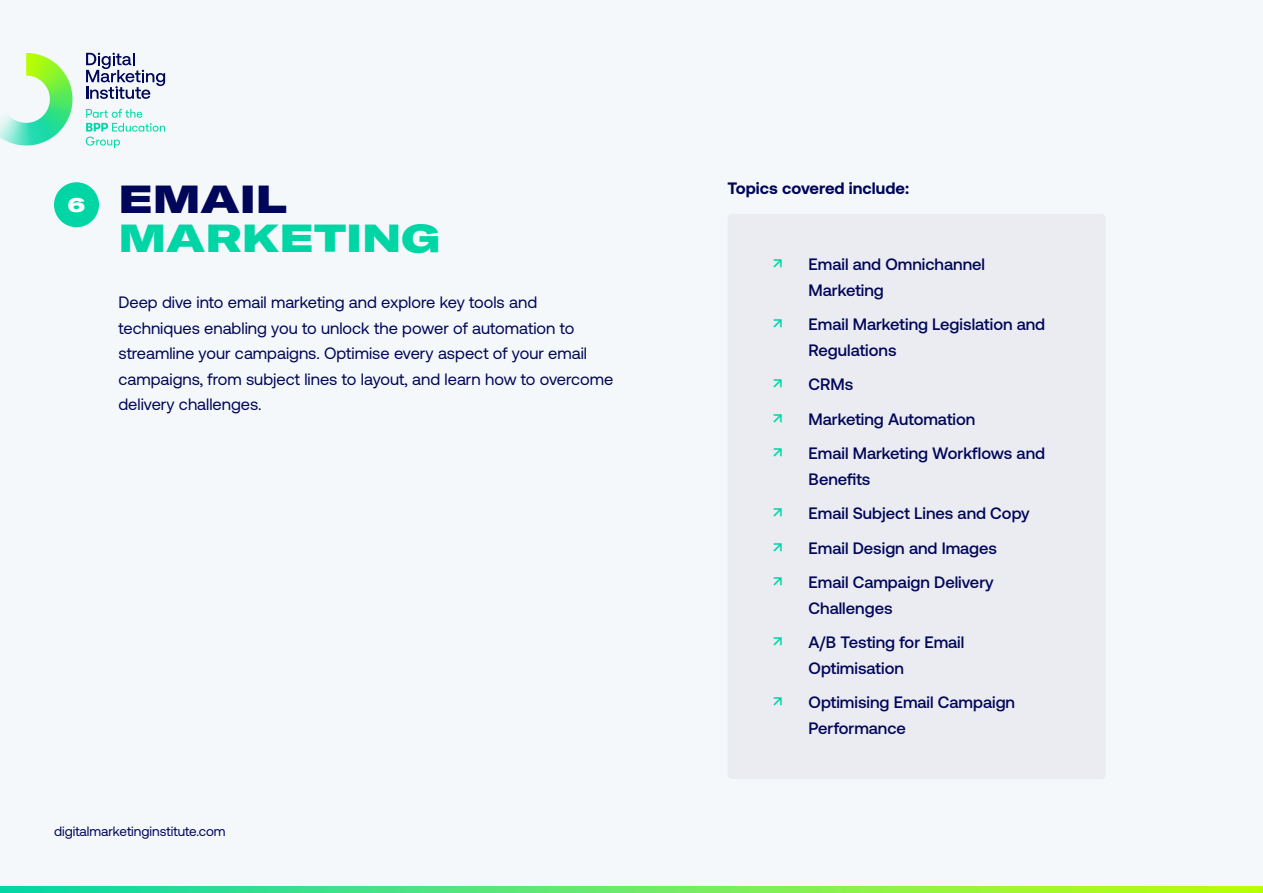
<style>
.page{position:relative;width:1263px;height:893px;background:#f5f8fa}
.page>*{position:absolute;margin:0;border:0;box-sizing:border-box;transform-origin:0 0}
.t1{font:900 expanded 39px "GT America";color:#00d6a5}
.t2{font:900 expanded 39px "GT America";color:#000658}
.t3{font:900 expanded 20.25px "GT America";color:#fff}
.t4{font:500 16.5px/34.5px "Aeonik";color:#000658}
.t5{font:16.5px/25.5px "Aeonik";color:#000658}
.t6{font:700 16.5px "Aeonik";color:#000658}
.t7{font:13.5px "Aeonik";color:#000658}
.s1{font-weight:400;font-size:21px;color:#00d6a5}
</style>
<div class="page">
<svg style="left:0;top:887px;width:1263px;height:6px;background:#67ea62"></svg>
<svg style="left:0;top:53px;width:73px;height:93px"></svg>
<svg style="left:86px;top:109px;width:79px;height:39px"></svg>
<svg style="left:86px;top:53px;width:79px;height:46px"></svg>
<div style="left:54px;top:182px;width:45px;height:45px;background:#00d6a5;border-radius:50%"></div>
<div style="left:728px;top:214px;width:378px;height:565px;background:#ebebf2;border-radius:4px"></div>
<p class="t3" style="left:68px;top:191px;width:19px">6</p>
<h1 class="t2" style="left:118px;top:174px;width:170px">EMAIL</h1>
<h1 class="t1" style="left:118px;top:213px;width:323px">MARKETING</h1>
<p class="t5" style="left:118px;top:290px;width:496px">Deep dive into email marketing and explore key tools and techniques enabling you to unlock the power of automation to streamline your campaigns. Optimise every aspect of your email campaigns, from subject lines to layout, and learn how to overcome delivery challenges.</p>
<p class="t7" style="left:54px;top:824px;width:173px">digitalmarketinginstitute.com</p>
<p class="t6" style="left:727px;top:179px;width:183px">Topics covered include:</p>
<p class="t4" style="left:808px;top:252px;width:178px;line-height:25.5px;text-indent:-36px"><span class="s1">↗</span> Email and Omnichannel<br>Marketing</p>
<p class="t4" style="left:808px;top:312px;width:238px;line-height:25.5px;text-indent:-36px"><span class="s1">↗</span> Email Marketing Legislation and<br>Regulations</p>
<p class="t4" style="left:772px;top:367px;width:274px"><span class="s1">↗</span> CRMs<br><span class="s1">↗</span> Marketing Automation<br><span class="s1">↗</span> Email Marketing Workflows and</p>
<p class="t4" style="left:772px;top:462px;width:259px;text-indent:36px">Benefits<br><span class="s1">↗</span> Email Subject Lines and Copy <span class="s1">↗</span> Email Design and Images<br><span class="s1">↗</span> Email Campaign Delivery</p>
<p class="t4" style="left:772px;top:591px;width:193px;text-indent:36px">Challenges<br><span class="s1">↗</span> A/B Testing for Email</p>
<p class="t4" style="left:772px;top:651px;width:244px;text-indent:36px">Optimisation<br><span class="s1">↗</span> Optimising Email Campaign</p>
<p class="t4" style="left:808px;top:711px;width:99px">Performance</p>
</div>
